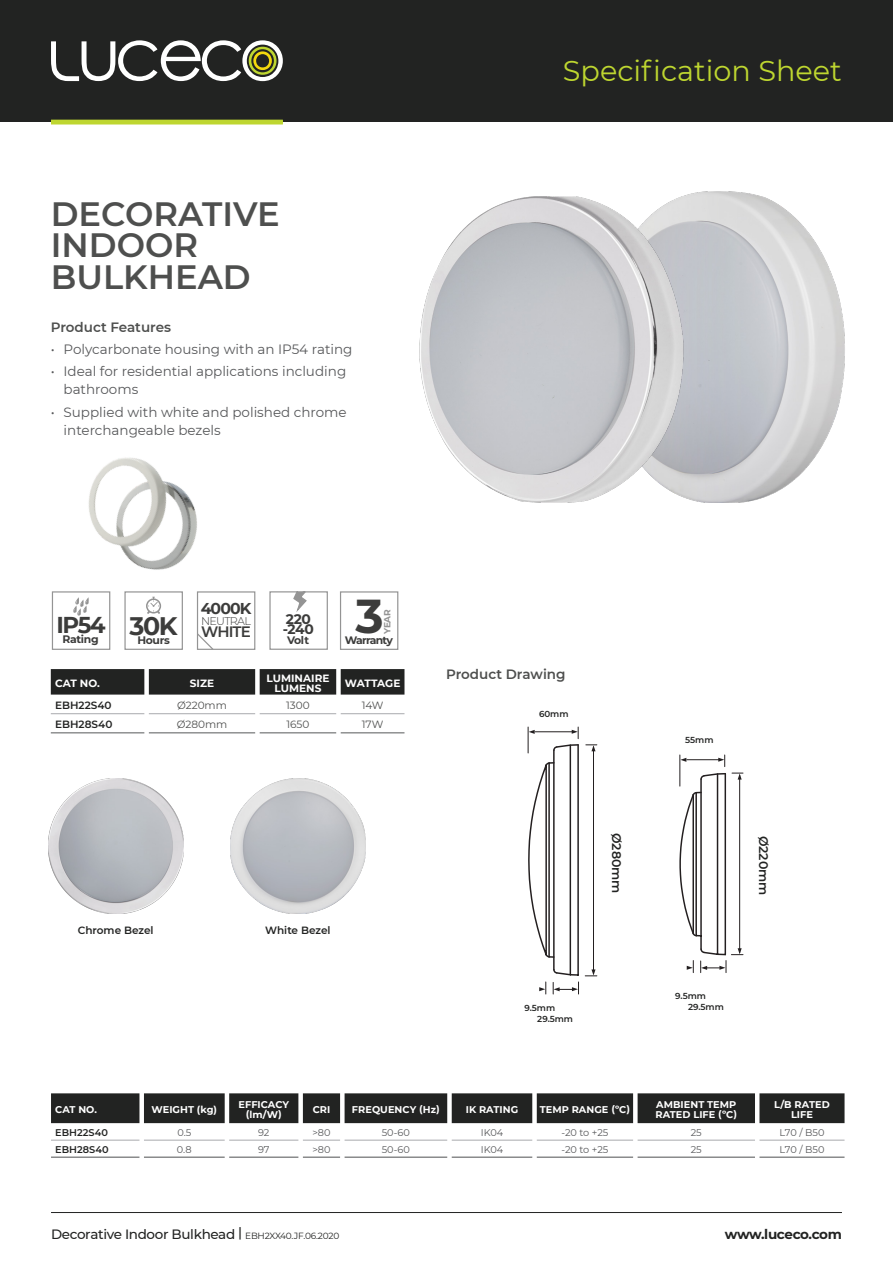
<style>
.page{position:relative;width:893px;height:1263px;background:#fff}
.page>*{position:absolute;margin:0;border:0;box-sizing:border-box;transform-origin:0 0}
.t1{font:700 47.7px "Montserrat";color:#3c3c3b}
.t2{font:600 33.75px "Montserrat";color:#4e4f4e}
.t3{font:28.65px "Montserrat";color:#bed630}
.t4{font:700 25.35px "Montserrat";color:#3c3c3b}
.t5{font:700 22.95px "Montserrat";color:#3c3c3b}
.t6{font:700 15.75px "Montserrat";letter-spacing:-.06em;color:#3c3c3b}
.t7{font:600 15px "Montserrat";letter-spacing:-.06em;color:#3c3c3b}
.t8{font:700 13.8px/10.8px "Montserrat";letter-spacing:-.035em;color:#3c3c3b}
.t9{font:13.5px/18px "Montserrat";color:#57585a}
.t10{font:500 13.5px "Montserrat";letter-spacing:-.025em;color:#222322}
.Bullets{font:600 13.5px "Montserrat";color:#4e4f4e}
.t11{font:700 13.5px "Montserrat";letter-spacing:-.03em;color:#222322}
.t12{font:600 12.45px "Montserrat";color:#222322}
.t13{font:300 11.1px "Montserrat";letter-spacing:-.06em;color:#3c3c3b}
.t14{font:700 10.8px "Montserrat";letter-spacing:-.035em;color:#3c3c3b}
.t15{font:700 10.8px "Montserrat";letter-spacing:-.075em;color:#3c3c3b}
.t16{font:600 10.5px "Montserrat";color:#222322}
.t17{font:10.5px "Montserrat";color:#4e4f4e}
.t18{font:700 10.5px/10.4px "Montserrat";letter-spacing:.005em;color:#fff;text-align:center}
.t19{font:700 10.5px "Montserrat";letter-spacing:-.015em;color:#fff}
.t20{font:700 9.75px/10.4px "Montserrat";letter-spacing:.005em;color:#fff;text-align:center}
.t21{font:9.75px "Montserrat";color:#57585a}
.t22{font:600 9.75px "Montserrat";color:#222322}
.t23{font:700 9px "Montserrat";color:#949494}
.t24{font:600 8.7px "Montserrat";color:#222322}
.s1{font-weight:400;font-size:9px}
</style>
<div class="page">
<hr style="left:51px;top:1212px;width:791px;height:1px;background:#222322">
<div style="left:0;top:0;width:893px;height:122px;background:#222322"></div>
<svg style="left:51px;top:40px;width:232px;height:41px"></svg>
<svg style="left:51px;top:669px;width:353px;height:26px;background:#2e2f2e"></svg>
<hr style="left:51px;top:713px;width:93px;height:1px;background:#a8a9ad">
<hr style="left:149px;top:713px;width:106px;height:1px;background:#a8a9ad">
<hr style="left:260px;top:713px;width:76px;height:1px;background:#a8a9ad">
<hr style="left:341px;top:713px;width:63px;height:1px;background:#a8a9ad">
<hr style="left:51px;top:732px;width:93px;height:1px;background:#57585a">
<hr style="left:149px;top:732px;width:106px;height:1px;background:#57585a">
<hr style="left:260px;top:732px;width:76px;height:1px;background:#57585a">
<hr style="left:341px;top:732px;width:63px;height:1px;background:#57585a">
<div style="left:197px;top:591px;width:58px;height:59px;border:1px solid #949494"></div>
<svg style="left:197px;top:632px;width:18px;height:18px"></svg>
<div style="left:340px;top:591px;width:58px;height:59px;border:1px solid #949494"></div>
<div style="left:52px;top:591px;width:58px;height:59px;border:1px solid #949494"></div>
<svg style="left:73px;top:604px;width:15px;height:12px"></svg>
<svg style="left:293px;top:593px;width:14px;height:19px"></svg>
<div style="left:269px;top:591px;width:59px;height:59px;border:1px solid #949494"></div>
<div style="left:124px;top:591px;width:59px;height:59px;border:1px solid #949494"></div>
<svg style="left:146px;top:604px;width:15px;height:10px"></svg>
<hr style="left:51px;top:120px;width:232px;height:4px;background:#bed630">
<svg style="left:679px;top:755px;width:64px;height:218px"></svg>
<svg style="left:527px;top:727px;width:70px;height:249px"></svg>
<svg style="left:553px;top:982px;width:26px;height:12px"></svg>
<svg style="left:539px;top:982px;width:7px;height:12px"></svg>
<img style="left:568px;top:191px;width:277px;height:312px">
<img style="left:51px;top:457px;width:193px;height:147px">
<img style="left:419px;top:197px;width:286px;height:306px">
<svg style="left:51px;top:1093px;width:793px;height:30px;background:#2e2f2e"></svg>
<hr style="left:51px;top:1140px;width:88px;height:1px;background:#a8a9ad">
<hr style="left:144px;top:1140px;width:81px;height:1px;background:#a8a9ad">
<hr style="left:229px;top:1140px;width:69px;height:1px;background:#a8a9ad">
<hr style="left:303px;top:1140px;width:37px;height:1px;background:#a8a9ad">
<hr style="left:345px;top:1140px;width:102px;height:1px;background:#a8a9ad">
<hr style="left:452px;top:1140px;width:80px;height:1px;background:#a8a9ad">
<hr style="left:537px;top:1140px;width:96px;height:1px;background:#a8a9ad">
<hr style="left:638px;top:1140px;width:117px;height:1px;background:#a8a9ad">
<hr style="left:759px;top:1140px;width:85px;height:1px;background:#a8a9ad">
<hr style="left:51px;top:1157px;width:88px;height:1px;background:#4f5152">
<hr style="left:144px;top:1157px;width:81px;height:1px;background:#4f5152">
<hr style="left:229px;top:1157px;width:69px;height:1px;background:#4f5152">
<hr style="left:303px;top:1157px;width:37px;height:1px;background:#4f5152">
<hr style="left:452px;top:1157px;width:80px;height:1px;background:#4f5152">
<hr style="left:537px;top:1157px;width:96px;height:1px;background:#4f5152">
<hr style="left:638px;top:1157px;width:117px;height:1px;background:#4f5152">
<hr style="left:759px;top:1157px;width:85px;height:1px;background:#4f5152">
<hr style="left:345px;top:1157px;width:102px;height:1px;background:#4f5152">
<img style="left:48px;top:778px;width:135px;height:135px">
<img style="left:230px;top:778px;width:135px;height:135px">
<p class="t2" style="left:51px;top:190px;width:230px">DECORATIVE</p>
<p class="t2" style="left:51px;top:221px;width:149px">INDOOR</p>
<p class="t2" style="left:51px;top:253px;width:201px">BULKHEAD</p>
<p class="Bullets" style="left:51px;top:317px;width:122px">Product Features</p>
<p class="t9" style="left:51px;top:340px;width:303px">• Polycarbonate housing with an IP54 rating</p>
<p class="t9" style="left:64px;top:362px;width:284px;text-indent:-13px">• Ideal for residential applications including bathrooms</p>
<p class="t9" style="left:64px;top:402px;width:285px;text-indent:-13px">• Supplied with white and polished chrome interchangeable bezels</p>
<h3 class="t3" style="left:563px;top:51px;width:281px">Specification Sheet</h3>
<p class="t6" style="left:201px;top:597px;width:52px">4000K</p>
<p class="t13" style="left:201px;top:613px;width:51px">NEUTRAL</p>
<p class="t4" style="left:130px;top:607px;width:49px">30K</p>
<p class="t14" style="left:138px;top:633px;width:34px">Hours</p>
<p class="t5" style="left:56px;top:608px;width:51px">IP54</p>
<p class="t7" style="left:201px;top:621px;width:51px">WHITE</p>
<p class="t14" style="left:63px;top:632px;width:38px">Rating</p>
<p class="t8" style="left:283px;top:613px;width:32px">220 -240</p>
<p class="t14" style="left:287px;top:633px;width:24px">Volt</p>
<p class="t1" style="left:355px;top:582px;width:30px">3</p>
<p class="t23" style="left:381px;top:634px;width:26px;rotate:-90deg">YEAR</p>
<p class="t15" style="left:345px;top:633px;width:49px">Warranty</p>
<p class="t18" style="left:55px;top:677px;width:46px">CAT NO.</p>
<p class="t18" style="left:190px;top:677px;width:26px">SIZE</p>
<p class="t18" style="left:266px;top:672px;width:65px">LUMINAIRE<br>LUMENS</p>
<p class="t19" style="left:345px;top:676px;width:57px">WATTAGE</p>
<p class="t16" style="left:55px;top:698px;width:58px">EBH22S40</p>
<p class="t17" style="left:177px;top:698px;width:51px">Ø220mm</p>
<p class="t17" style="left:286px;top:698px;width:25px">1300</p>
<p class="t17" style="left:362px;top:698px;width:23px">14W</p>
<p class="t16" style="left:55px;top:717px;width:59px">EBH28S40</p>
<p class="t17" style="left:177px;top:717px;width:52px">Ø280mm</p>
<p class="t17" style="left:286px;top:717px;width:25px">1650</p>
<p class="t17" style="left:362px;top:717px;width:23px">17W</p>
<p class="t16" style="left:78px;top:923px;width:77px">Chrome Bezel</p>
<p class="t16" style="left:265px;top:923px;width:67px">White Bezel</p>
<p class="Bullets" style="left:446px;top:664px;width:121px">Product Drawing</p>
<p class="t24" style="left:539px;top:707px;width:31px">60mm</p>
<p class="t12" style="left:625px;top:833px;width:62px;rotate:90deg">Ø280mm</p>
<p class="t24" style="left:685px;top:734px;width:30px">55mm</p>
<p class="t12" style="left:772px;top:836px;width:61px;rotate:90deg">Ø220mm</p>
<p class="t24" style="left:675px;top:990px;width:32px">9.5mm</p>
<p class="t24" style="left:524px;top:1001px;width:32px">9.5mm</p>
<p class="t24" style="left:688px;top:1001px;width:37px">29.5mm</p>
<p class="t24" style="left:537px;top:1012px;width:37px">29.5mm</p>
<p class="t20" style="left:55px;top:1104px;width:43px">CAT NO.</p>
<p class="t20" style="left:152px;top:1104px;width:67px">WEIGHT (kg)</p>
<p class="t20" style="left:238px;top:1099px;width:52px">EFFICACY (lm/W)</p>
<p class="t20" style="left:313px;top:1104px;width:19px">CRI</p>
<p class="t20" style="left:352px;top:1104px;width:89px">FREQUENCY (Hz)</p>
<p class="t20" style="left:466px;top:1104px;width:54px">IK RATING</p>
<p class="t20" style="left:540px;top:1104px;width:92px">TEMP RANGE (ºC)</p>
<p class="t20" style="left:655px;top:1099px;width:83px;text-align:left">AMBIENT TEMP<br>RATED LIFE (ºC)</p>
<p class="t20" style="left:774px;top:1099px;width:57px">L/B RATED<br>LIFE</p>
<p class="t22" style="left:55px;top:1126px;width:54px">EBH22S40</p>
<p class="t21" style="left:177px;top:1126px;width:15px">0.5</p>
<p class="t21" style="left:258px;top:1126px;width:13px">92</p>
<p class="t21" style="left:312px;top:1126px;width:20px">&gt;80</p>
<p class="t21" style="left:382px;top:1126px;width:30px">50-60</p>
<p class="t21" style="left:481px;top:1126px;width:24px">IK04</p>
<p class="t21" style="left:561px;top:1126px;width:49px">-20 to +25</p>
<p class="t21" style="left:691px;top:1126px;width:13px">25</p>
<p class="t21" style="left:779px;top:1126px;width:46px">L70 / B50</p>
<p class="t22" style="left:55px;top:1143px;width:55px">EBH28S40</p>
<p class="t21" style="left:177px;top:1143px;width:16px">0.8</p>
<p class="t21" style="left:258px;top:1143px;width:13px">97</p>
<p class="t21" style="left:312px;top:1143px;width:20px">&gt;80</p>
<p class="t21" style="left:382px;top:1143px;width:30px">50-60</p>
<p class="t21" style="left:481px;top:1143px;width:24px">IK04</p>
<p class="t21" style="left:561px;top:1143px;width:49px">-20 to +25</p>
<p class="t21" style="left:691px;top:1143px;width:13px">25</p>
<p class="t21" style="left:779px;top:1143px;width:46px">L70 / B50</p>
<p class="t10" style="left:51px;top:1224px;width:290px">Decorative Indoor Bulkhead | <span class="s1">EBH2XX40.JF.06.2020</span></p>
<p class="t11" style="left:725px;top:1224px;width:119px">www.luceco.com</p>
</div>
